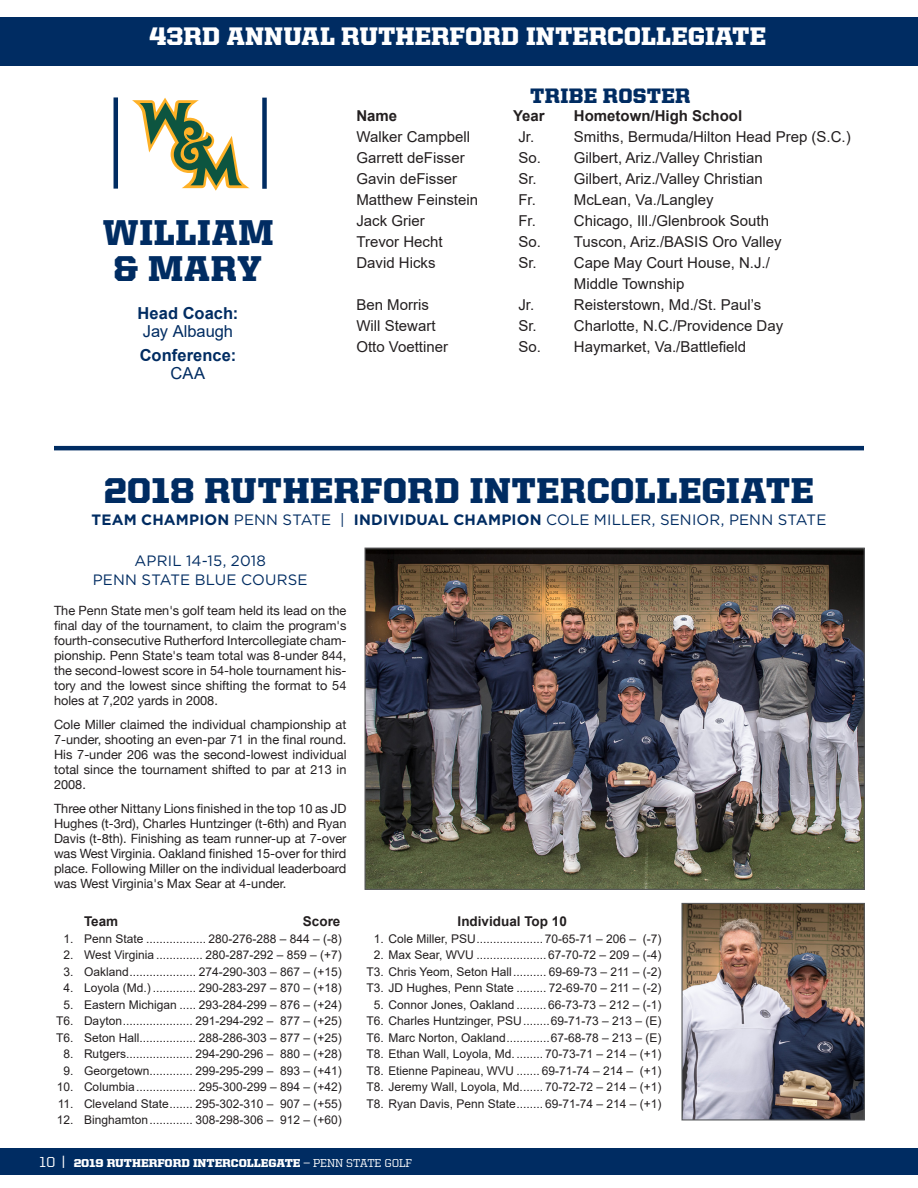
<style>
.page{position:relative;width:918px;height:1188px;background:#fff}
.page>*{position:absolute;margin:0;border:0;box-sizing:border-box;transform-origin:0 0}
.t1{font:900 36px "United Serif Reg";letter-spacing:.015em;color:#002c62}
.t2{font:900 25.5px "United Serif Reg";color:#fff}
.School_rosters{font:900 21px "United Serif Reg";letter-spacing:.015em;color:#002c62}
.t3{font:700 16.5px "Arial";letter-spacing:.005em;color:#002c62}
.t4{font:16.5px "Arial";letter-spacing:-.005em;color:#002c62}
.School_rosters-2{font:15px "Arial";color:#231f20}
.t5{font:15px "Gotham";letter-spacing:.01em;color:#002c62}
.t6{font:700 15px "Arial";color:#231f20}
.t7{font:700 13.5px "Arial";color:#231f20}
.t8{font:12.75px/15px "Helvetica Neue";color:#231f20;text-align:justify}
.t9{font:12px "Arial";color:#231f20}
.t10{font:900 11.55px "United Serif Reg";letter-spacing:-.005em;color:#fff;scale:1.04 1}
.s1{font-weight:700}
.s2{font-weight:500;font-size:14.55px}
.s3{font-weight:500;font-size:15px}
.s4{font-weight:500}
</style>
<div class="page">
<div style="left:0;top:1148px;width:918px;height:27px;background:#002c62"></div>
<div style="left:0;top:17px;width:918px;height:49px;background:#002c62"></div>
<svg style="left:132px;top:98px;width:118px;height:93px"></svg>
<div style="left:262px;top:98px;width:5px;height:91px;background:#002c62"></div>
<hr style="left:114px;top:97px;width:4px;height:92px;background:#002c62">
<hr style="left:54px;top:446px;width:810px;height:4px;background:#002c62">
<img style="left:366px;top:550px;width:497px;height:338px">
<img style="left:683px;top:905px;width:180px;height:213px">
<div style="left:681px;top:903px;width:184px;height:217px;border:1px solid #57585a"></div>
<h2 class="t2" style="left:149px;top:23px;width:618px">43RD ANNUAL RUTHERFORD INTERCOLLEGIATE</h2>
<p class="t1" style="left:102px;top:213px;width:173px">WILLIAM</p>
<p class="t1" style="left:114px;top:249px;width:150px">&amp; MARY</p>
<p class="t3" style="left:137px;top:301px;width:102px">Head Coach:</p>
<p class="t4" style="left:143px;top:320px;width:92px">Jay Albaugh</p>
<p class="t3" style="left:140px;top:343px;width:98px">Conference:</p>
<p class="t4" style="left:171px;top:362px;width:36px">CAA</p>
<p class="School_rosters" style="left:530px;top:85px;width:162px">TRIBE ROSTER</p>
<p class="t6" style="left:356px;top:106px;width:42px">Name</p>
<p class="t6" style="left:513px;top:106px;width:33px">Year</p>
<p class="t6" style="left:574px;top:106px;width:170px">Hometown/High School</p>
<p class="School_rosters-2" style="left:356px;top:127px;width:115px">Walker Campbell</p>
<p class="School_rosters-2" style="left:518px;top:127px;width:17px">Jr.</p>
<p class="School_rosters-2" style="left:574px;top:127px;width:278px">Smiths, Bermuda/Hilton Head Prep (S.C.)</p>
<p class="School_rosters-2" style="left:356px;top:148px;width:110px">Garrett deFisser</p>
<p class="School_rosters-2" style="left:518px;top:148px;width:246px">So. Gilbert, Ariz./Valley Christian</p>
<p class="School_rosters-2" style="left:356px;top:169px;width:102px">Gavin deFisser</p>
<p class="School_rosters-2" style="left:518px;top:169px;width:20px">Sr.</p>
<p class="School_rosters-2" style="left:574px;top:169px;width:190px">Gilbert, Ariz./Valley Christian</p>
<p class="School_rosters-2" style="left:356px;top:190px;width:123px">Matthew Feinstein</p>
<p class="School_rosters-2" style="left:518px;top:190px;width:19px">Fr.</p>
<p class="School_rosters-2" style="left:574px;top:190px;width:141px">McLean, Va./Langley</p>
<p class="School_rosters-2" style="left:356px;top:211px;width:70px">Jack Grier</p>
<p class="School_rosters-2" style="left:518px;top:211px;width:19px">Fr.</p>
<p class="School_rosters-2" style="left:574px;top:211px;width:197px">Chicago, Ill./Glenbrook South</p>
<p class="School_rosters-2" style="left:356px;top:232px;width:88px">Trevor Hecht</p>
<p class="School_rosters-2" style="left:518px;top:232px;width:265px">So. Tuscon, Ariz./BASIS Oro Valley</p>
<p class="School_rosters-2" style="left:356px;top:253px;width:81px">David Hicks</p>
<p class="School_rosters-2" style="left:518px;top:253px;width:20px">Sr.</p>
<p class="School_rosters-2" style="left:574px;top:253px;width:197px">Cape May Court House, N.J./</p>
<p class="School_rosters-2" style="left:574px;top:274px;width:112px">Middle Township</p>
<p class="School_rosters-2" style="left:356px;top:295px;width:74px">Ben Morris</p>
<p class="School_rosters-2" style="left:518px;top:295px;width:17px">Jr.</p>
<p class="School_rosters-2" style="left:574px;top:295px;width:189px">Reisterstown, Md./St. Paul’s</p>
<p class="School_rosters-2" style="left:356px;top:316px;width:81px">Will Stewart</p>
<p class="School_rosters-2" style="left:518px;top:316px;width:20px">Sr.</p>
<p class="School_rosters-2" style="left:574px;top:316px;width:211px">Charlotte, N.C./Providence Day</p>
<p class="School_rosters-2" style="left:356px;top:337px;width:93px">Otto Voettiner</p>
<p class="School_rosters-2" style="left:518px;top:337px;width:229px">So. Haymarket, Va./Battlefield</p>
<p class="t1" style="left:104px;top:471px;width:712px">2018 RUTHERFORD INTERCOLLEGIATE</p>
<p class="t5" style="left:92px;top:510px;width:736px"><span class="s1">TEAM CHAMPION</span> PENN STATE | <span class="s1">INDIVIDUAL CHAMPION</span> COLE MILLER, SENIOR, PENN STATE</p>
<p class="t5" style="left:135px;top:551px;width:133px">APRIL 14-15, 2018</p>
<p class="t5" style="left:93px;top:570px;width:216px">PENN STATE BLUE COURSE</p>
<p class="t8" style="left:54px;top:603px;width:294px">The Penn State men's golf team held its lead on the final day of the tournament, to claim the program's fourth-consecutive Rutherford Intercollegiate cham&shy;pionship. Penn State's team total was 8-under 844, the second-lowest score in 54-hole tournament his&shy;tory and the lowest since shifting the format to 54 holes at 7,202 yards in 2008.</p>
<p class="t8" style="left:54px;top:717px;width:294px">Cole Miller claimed the individual championship at 7-under, shooting an even-par 71 in the final round.<br>His 7-under 206 was the second-lowest individual total since the tournament shifted to par at 213 in 2008.</p>
<p class="t8" style="left:54px;top:801px;width:294px">Three other Nittany Lions finished in the top 10 as JD Hughes (t-3rd), Charles Huntzinger (t-6th) and Ryan Davis (t-8th). Finishing as team runner-up at 7-over was West Virginia. Oakland finished 15-over for third place. Following Miller on the individual leaderboard was West Virginia's Max Sear at 4-under.</p>
<p class="t7" style="left:84px;top:912px;width:36px">Team</p>
<p class="t7" style="left:303px;top:912px;width:39px">Score</p>
<p class="t9" style="left:63px;top:930px;width:280px">1. Penn State .................. 280-276-288 – 844 – (-8)</p>
<p class="t9" style="left:63px;top:947px;width:280px">2. West Virginia .............. 280-287-292 – 859 – (+7)</p>
<p class="t9" style="left:63px;top:963px;width:280px">3. Oakland.................... 274-290-303 – 867 – (+15)</p>
<p class="t9" style="left:63px;top:980px;width:280px">4. Loyola (Md.) ............. 290-283-297 – 870 – (+18)</p>
<p class="t9" style="left:63px;top:996px;width:280px">5. Eastern Michigan ..... 293-284-299 – 876 – (+24)</p>
<p class="t9" style="left:56px;top:1013px;width:287px">T6. Dayton..................... 291-294-292 – 877 – (+25)</p>
<p class="t9" style="left:56px;top:1029px;width:287px">T6. Seton Hall................. 288-286-303 – 877 – (+25)</p>
<p class="t9" style="left:63px;top:1046px;width:280px">8. Rutgers.................... 294-290-296 – 880 – (+28)</p>
<p class="t9" style="left:63px;top:1062px;width:280px">9. Georgetown............. 299-295-299 – 893 – (+41)</p>
<p class="t9" style="left:57px;top:1079px;width:287px">10. Columbia.................. 295-300-299 – 894 – (+42)</p>
<p class="t9" style="left:58px;top:1095px;width:286px">11. Cleveland State....... 295-302-310 – 907 – (+55)</p>
<p class="t9" style="left:57px;top:1112px;width:287px">12. Binghamton............. 308-298-306 – 912 – (+60)</p>
<p class="t7" style="left:458px;top:912px;width:111px">Individual Top 10</p>
<p class="t9" style="left:374px;top:930px;width:289px">1. Cole Miller, PSU.................... 70-65-71 – 206 – (-7)</p>
<p class="t9" style="left:374px;top:947px;width:289px">2. Max Sear, WVU ..................... 67-70-72 – 209 – (-4)</p>
<p class="t9" style="left:367px;top:963px;width:296px">T3. Chris Yeom, Seton Hall.......... 69-69-73 – 211 – (-2)</p>
<p class="t9" style="left:367px;top:980px;width:296px">T3. JD Hughes, Penn State ......... 72-69-70 – 211 – (-2)</p>
<p class="t9" style="left:374px;top:996px;width:289px">5. Connor Jones, Oakland ......... 66-73-73 – 212 – (-1)</p>
<p class="t9" style="left:367px;top:1013px;width:296px">T6. Charles Huntzinger, PSU........69-71-73 – 213 – (E)</p>
<p class="t9" style="left:367px;top:1029px;width:296px">T6. Marc Norton, Oakland.............67-68-78 – 213 – (E)</p>
<p class="t9" style="left:367px;top:1046px;width:296px">T8. Ethan Wall, Loyola, Md......... 70-73-71 – 214 – (+1)</p>
<p class="t9" style="left:367px;top:1062px;width:296px">T8. Etienne Papineau, WVU ....... 69-71-74 – 214 – (+1)</p>
<p class="t9" style="left:367px;top:1079px;width:296px">T8. Jeremy Wall, Loyola, Md....... 70-72-72 – 214 – (+1)</p>
<p class="t9" style="left:367px;top:1095px;width:296px">T8. Ryan Davis, Penn State........ 69-71-74 – 214 – (+1)</p>
<p class="t10" style="left:40px;top:1156px;width:359px"><span class="s2">10</span> <span class="s3">|</span> 2019 RUTHERFORD INTERCOLLEGATE <span class="s4">— PENN STATE GOLF</span></p>
</div>
